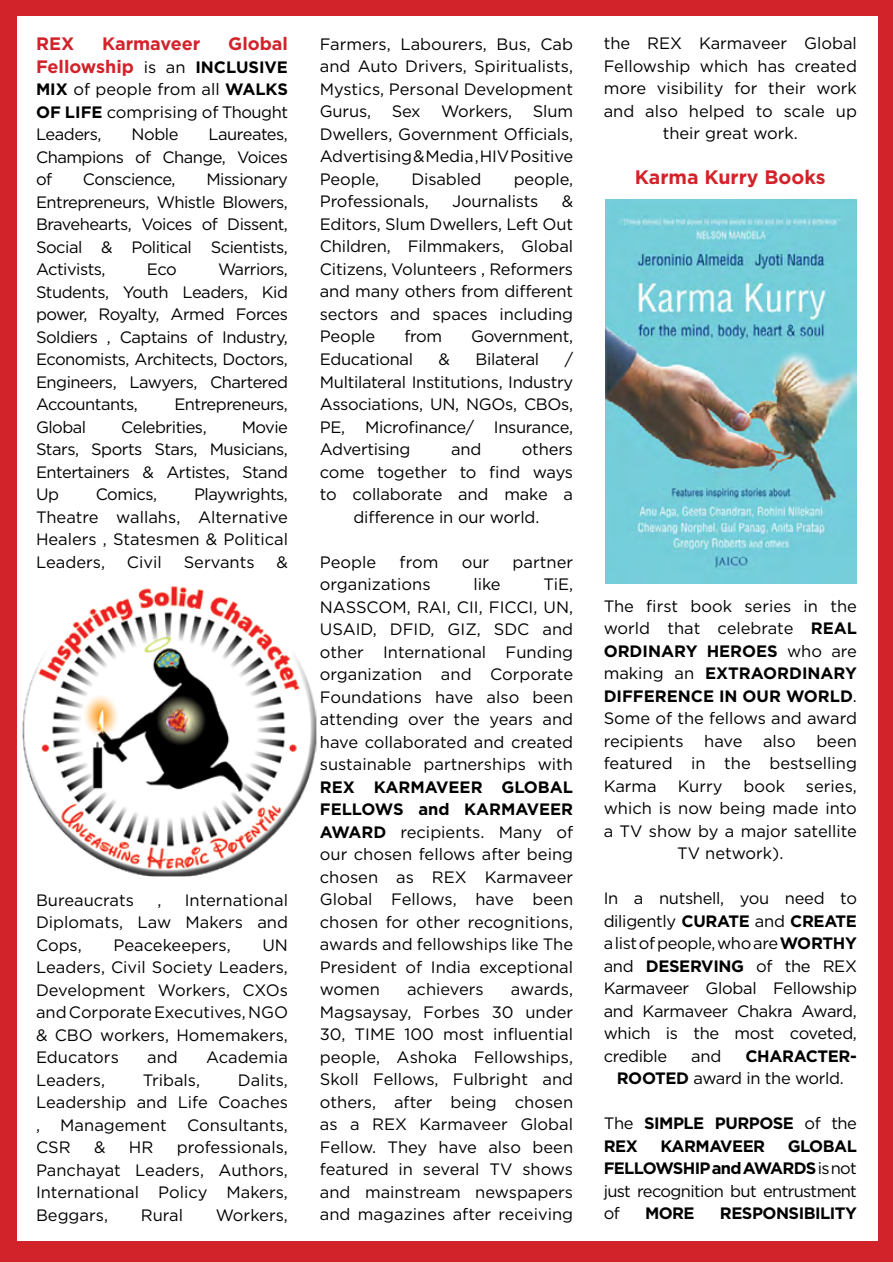
<style>
.page{position:relative;width:893px;height:1263px;background:#fff}
.page>*{position:absolute;margin:0;border:0;box-sizing:border-box;transform-origin:0 0}
.t1{font:700 19.5px "Gotham";color:#d2232a}
.t2{font:700 18px/22.5px "Gotham";color:#d2232a;text-align:right}
.t3{font:16.5px/22.5px "Gotham";letter-spacing:-.01em;color:#000;text-align:justify}
.t4{font:700 16.5px/22.5px "Gotham";letter-spacing:-.03em;color:#000}
.t5{font:16.5px "Gotham";letter-spacing:-.03em;color:#000}
.s1{font-weight:400;font-size:16.5px;color:#000}
.s2{font-size:16.5px;color:#000}
.s3{font-weight:700}
.s4{font-weight:400}
</style>
<div class="page">
<div style="left:0;top:0;width:893px;height:1261px;background:#d2232a"></div>
<div style="left:17px;top:16px;width:861px;height:1224px;background:#fff"></div>
<img style="left:22px;top:586px;width:294px;height:290px">
<img style="left:605px;top:199px;width:252px;height:385px">
<p class="t2" style="left:36px;top:33px;width:254px">Global<br>Fellowship <span class="s1">is an</span> <span class="s2">INCLUSIVE</span></p>
<p class="t3" style="left:36px;top:78px;width:254px"><span class="s3">MIX</span> of people from all <span class="s3">WALKS OF LIFE</span> comprising of Thought Leaders,</p>
<p class="t2" style="left:36px;top:33px;width:40px">REX</p>
<p class="t2" style="left:102px;top:33px;width:100px">Karmaveer</p>
<p class="t3" style="left:132px;top:123px;width:48px">Noble</p>
<p class="t3" style="left:36px;top:123px;width:253px;text-indent:173px">Laureates, Champions of Change, Voices of</p>
<p class="t3" style="left:36px;top:168px;width:254px;text-indent:170px">Missionary Entrepreneurs, Whistle Blowers, Bravehearts, Voices of Dissent, Social &amp; Political Scientists, Activists,</p>
<p class="t5" style="left:83px;top:169px;width:94px">Conscience,</p>
<p class="t3" style="left:36px;top:258px;width:254px;text-indent:182px">Warriors, Students, Youth Leaders, Kid power, Royalty, Armed Forces Soldiers , Captains of Industry, Economists, Architects, Doctors, Engineers, Lawyers, Chartered Accountants,</p>
<p class="t3" style="left:147px;top:258px;width:31px">Eco</p>
<p class="t5" style="left:174px;top:394px;width:115px">Entrepreneurs,</p>
<p class="t3" style="left:36px;top:415px;width:52px">Global</p>
<p class="t5" style="left:121px;top:416px;width:87px">Celebrities,</p>
<p class="t3" style="left:36px;top:415px;width:254px;text-indent:206px">Movie Stars, Sports Stars, Musicians, Entertainers &amp; Artistes, Stand Up</p>
<p class="t3" style="left:36px;top:483px;width:254px;text-indent:158px">Playwrights, Theatre wallahs, Alternative Healers , Statesmen &amp; Political Leaders,</p>
<p class="t3" style="left:96px;top:483px;width:63px">Comics,</p>
<p class="t3" style="left:127px;top:550px;width:36px">Civil</p>
<p class="t3" style="left:184px;top:550px;width:72px">Servants</p>
<p class="t3" style="left:277px;top:550px;width:13px">&amp;</p>
<p class="t3" style="left:36px;top:888px;width:253px;text-indent:149px">International Diplomats, Law Makers and Cops,</p>
<p class="t3" style="left:36px;top:888px;width:99px">Bureaucrats</p>
<p class="t3" style="left:157px;top:888px;width:6px">,</p>
<p class="t3" style="left:113px;top:933px;width:119px">Peacekeepers,</p>
<p class="t3" style="left:36px;top:933px;width:254px;text-indent:226px">UN Leaders, Civil Society Leaders, Development Workers, CXOs and Corporate Executives, NGO &amp; CBO workers, Homemakers, Educators</p>
<p class="t3" style="left:147px;top:1045px;width:32px">and</p>
<p class="t3" style="left:206px;top:1045px;width:83px">Academia</p>
<p class="t3" style="left:36px;top:1068px;width:254px;text-indent:202px">Dalits, Leadership and Life Coaches , Management Consultants, CSR</p>
<p class="t3" style="left:36px;top:1068px;width:71px">Leaders,</p>
<p class="t3" style="left:143px;top:1068px;width:59px">Tribals,</p>
<p class="t3" style="left:36px;top:1135px;width:254px;text-indent:141px">professionals, Panchayat Leaders, Authors, International Policy Makers, Beggars,</p>
<p class="t3" style="left:94px;top:1135px;width:13px">&amp;</p>
<p class="t3" style="left:129px;top:1135px;width:26px">HR</p>
<p class="t3" style="left:141px;top:1203px;width:44px">Rural</p>
<p class="t3" style="left:216px;top:1203px;width:74px">Workers,</p>
<p class="t3" style="left:320px;top:33px;width:255px">Farmers, Labourers, Bus, Cab and Auto Drivers, Spiritualists, Mystics, Personal Development Gurus, Sex Workers, Slum Dwellers, Government Officials, Advertising &amp; Media , HIV Positive People,</p>
<p class="t3" style="left:412px;top:168px;width:71px">Disabled</p>
<p class="t3" style="left:514px;top:168px;width:61px">people,</p>
<p class="t3" style="left:320px;top:190px;width:111px">Professionals,</p>
<p class="t3" style="left:452px;top:190px;width:88px">Journalists</p>
<p class="t3" style="left:320px;top:190px;width:255px;text-indent:242px">&amp; Editors, Slum Dwellers, Left Out Children, Filmmakers, Global Citizens, Volunteers , Reformers and many others from different sectors and spaces including People</p>
<p class="t3" style="left:404px;top:325px;width:39px">from</p>
<p class="t3" style="left:471px;top:325px;width:103px">Government,</p>
<p class="t3" style="left:320px;top:348px;width:95px">Educational</p>
<p class="t3" style="left:439px;top:348px;width:13px">&amp;</p>
<p class="t3" style="left:476px;top:348px;width:65px">Bilateral</p>
<p class="t3" style="left:320px;top:348px;width:255px;text-indent:245px">/ Multilateral Institutions, Industry Associations, UN, NGOs, CBOs, PE, Microfinance/ Insurance, Advertising</p>
<p class="t3" style="left:451px;top:438px;width:32px">and</p>
<p class="t3" style="left:522px;top:438px;width:53px">others</p>
<p class="t3" style="left:320px;top:460px;width:255px">come together to find ways</p>
<p class="t3" style="left:320px;top:483px;width:255px">to collaborate and make a</p>
<p class="t3" style="left:353px;top:505px;width:187px">difference in our world.</p>
<p class="t3" style="left:320px;top:550px;width:58px">People</p>
<p class="t3" style="left:400px;top:550px;width:40px">from</p>
<p class="t3" style="left:462px;top:550px;width:29px">our</p>
<p class="t3" style="left:513px;top:550px;width:62px">partner</p>
<p class="t3" style="left:320px;top:573px;width:112px">organizations</p>
<p class="t3" style="left:473px;top:573px;width:29px">like</p>
<p class="t3" style="left:320px;top:573px;width:255px;text-indent:224px">TiE, NASSCOM, RAI, CII, FICCI, UN, USAID, DFID, GIZ, SDC and other International Funding organization and Corporate Foundations have also been attending over the years and have collaborated and created sustainable partnerships with <span class="s3">REX KARMAVEER GLOBAL FELLOWS and KARMAVEER AWARD</span> recipients. Many of our chosen fellows after being chosen as REX Karmaveer Global Fellows, have been chosen for other recognitions, awards and fellowships like The President of India exceptional women</p>
<p class="t3" style="left:320px;top:978px;width:255px;text-indent:191px">awards, Magsaysay, Forbes 30 under 30, TIME 100 most influential people, Ashoka Fellowships, Skoll Fellows, Fulbright and others, after being chosen as a REX Karmaveer Global Fellow. They have also been featured in several TV shows and mainstream newspapers and magazines after receiving</p>
<p class="t3" style="left:407px;top:978px;width:78px">achievers</p>
<p class="t3" style="left:604px;top:32px;width:255px;text-align:center">the REX Karmaveer Global<br>Fellowship which has created more visibility for their work and also helped to scale up their great work.</p>
<p class="t1" style="left:635px;top:164px;width:192px">Karma Kurry Books</p>
<p class="t3" style="left:604px;top:594px;width:255px">The first book series in the world that celebrate <span class="s3">REAL ORDINARY HEROES</span> who are making an <span class="s3">EXTRAORDINARY DIFFERENCE IN OUR WORLD</span>.<br>Some of the fellows and award recipients have also been featured in the bestselling Karma</p>
<p class="t3" style="left:678px;top:774px;width:46px">Kurry</p>
<p class="t3" style="left:743px;top:774px;width:43px">book</p>
<p class="t3" style="left:806px;top:774px;width:53px">series,</p>
<p class="t3" style="left:604px;top:797px;width:255px">which is now being made into</p>
<p class="t3" style="left:604px;top:819px;width:255px">a TV show by a major satellite</p>
<p class="t3" style="left:677px;top:842px;width:108px">TV network).</p>
<p class="t3" style="left:604px;top:887px;width:255px">In a nutshell, you need to diligently <span class="s3">CURATE</span> and <span class="s3">CREATE </span>a list of people, who are <span class="s3">WORTHY </span>and <span class="s3">DESERVING</span> of the REX Karmaveer Global Fellowship and Karmaveer Chakra Award, which is the most coveted, credible</p>
<p class="t3" style="left:691px;top:1044px;width:32px">and</p>
<p class="t4" style="left:617px;top:1045px;width:242px;text-indent:129px">CHARACTER-<br>ROOTED <span class="s4">award in the world.</span></p>
<p class="t4" style="left:604px;top:1112px;width:255px"><span class="s4">The</span> SIMPLE PURPOSE <span class="s4">of the<br></span>REX</p>
<p class="t3" style="left:604px;top:1134px;width:255px;text-indent:184px"><span class="s3">GLOBAL FELLOWSHIP and AWARDS</span> is not just recognition but entrustment of</p>
<p class="t4" style="left:660px;top:1135px;width:106px">KARMAVEER</p>
<p class="t4" style="left:645px;top:1202px;width:51px">MORE</p>
<p class="t4" style="left:720px;top:1202px;width:139px">RESPONSIBILITY</p>
</div>
